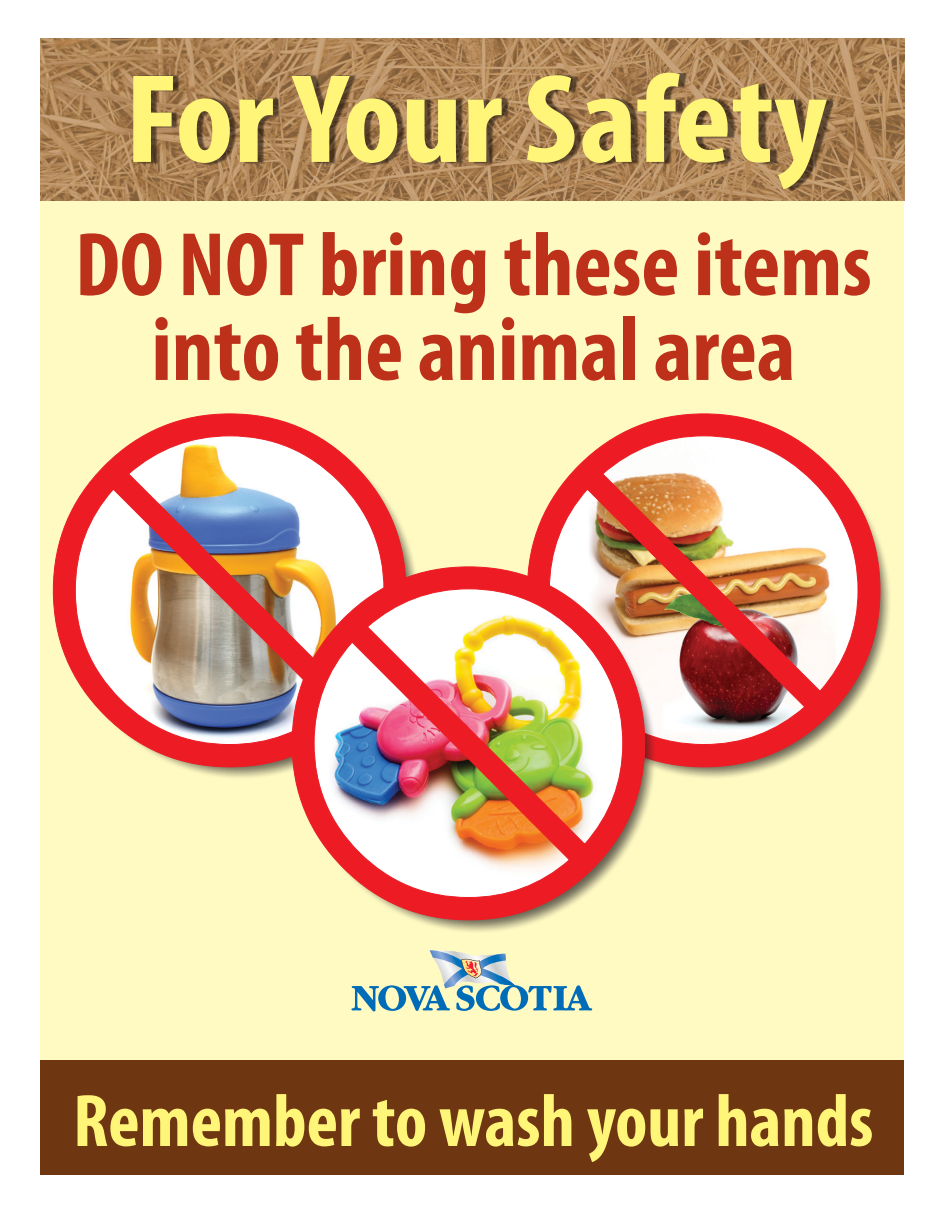
<style>
.page{position:relative;width:945px;height:1215px;background:#fff}
.page>*{position:absolute;margin:0;border:0;box-sizing:border-box;transform-origin:0 0}
.t1{font:700 condensed 127.5px "Myriad Pro";color:#fff578;scale:1.06 1}
.t2{font:700 condensed 91.2px/84.9px "Myriad Pro";color:#bd301a;text-align:center}
.t3{font:700 condensed 75px "Myriad Pro";color:#fff578}
</style>
<div class="page">
<div style="left:40px;top:198px;width:864px;height:868px;background:#fffac2"></div>
<div style="left:40px;top:1060px;width:864px;height:114px;background:#6f3612"></div>
<svg style="left:185px;top:541px;width:229px;height:237px"></svg>
<svg style="left:657px;top:548px;width:233px;height:230px"></svg>
<svg style="left:53px;top:413px;width:354px;height:355px"></svg>
<img style="left:528px;top:413px;width:353px;height:355px">
<svg style="left:419px;top:574px;width:238px;height:358px"></svg>
<img style="left:291px;top:566px;width:354px;height:355px">
<svg style="left:351px;top:950px;width:241px;height:61px"></svg>
<div style="left:41px;top:39px;width:864px;height:162px;background:#b28151;opacity:.71"></div>
<div style="left:108px;top:73px;width:725px;height:119px;background:#231f20;opacity:.57"></div>
<h1 class="t1" style="left:125px;top:66px;width:663px">For Your Safety</h1>
<p class="t2" style="left:75px;top:230px;width:798px">DO NOT bring these items into the animal area</p>
<p class="t3" style="left:73px;top:1090px;width:802px">Remember to wash your hands</p>
</div>
